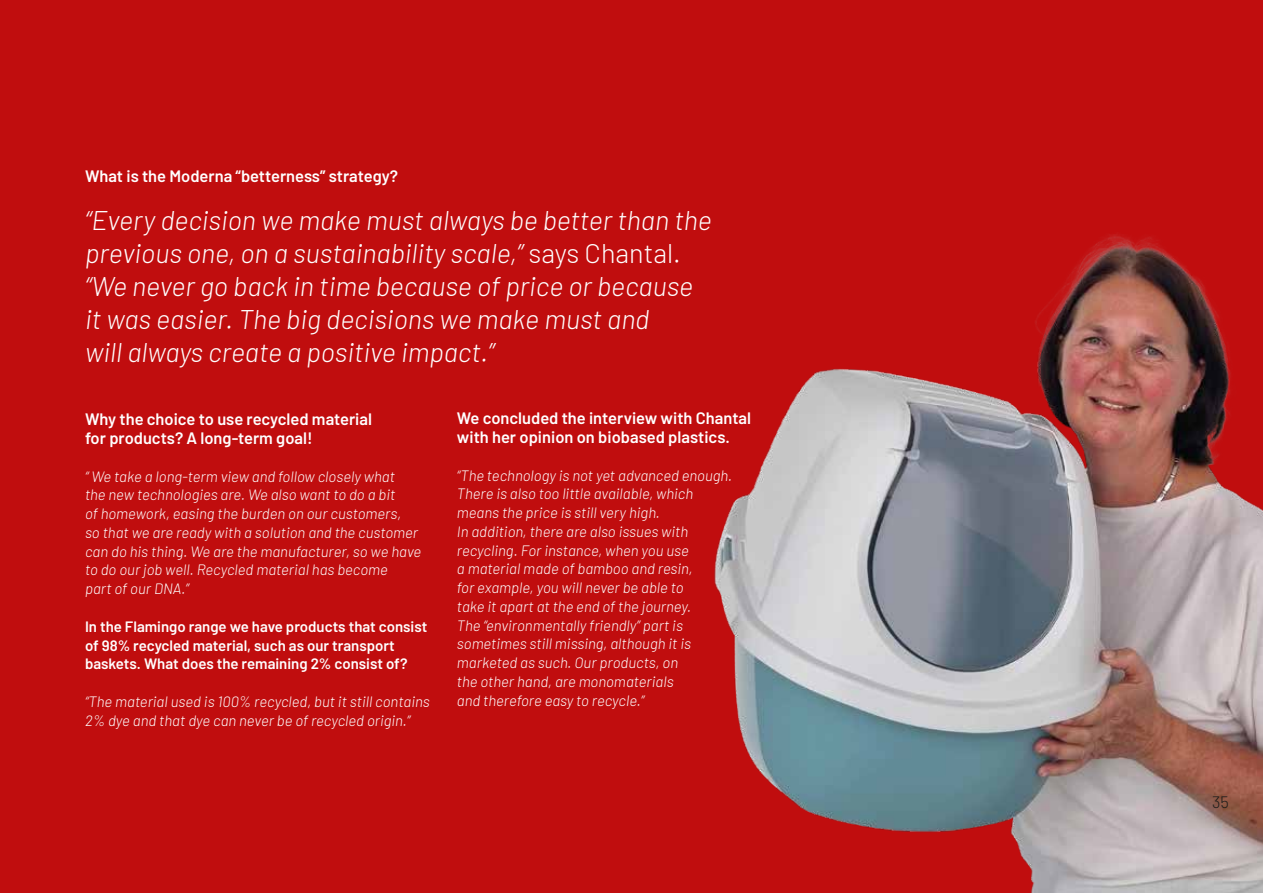
<style>
.page{position:relative;width:1263px;height:893px;background:#c00d0e}
.page>*{position:absolute;margin:0;border:0;box-sizing:border-box;transform-origin:0 0}
.t1{font:italic 300 27px/33px "Barlow";color:#fff}
.t2{font:600 16.5px/18.8px "Barlow";color:#fff}
.t3{font:300 16.5px "Barlow";color:#1d1d1b}
.t4{font:italic 300 15px/18.8px "Barlow";color:#fff}
.t5{font:600 15px/18.8px "Barlow";color:#fff}
.s1{font-style:normal}
</style>
<div class="page">
<img style="left:714px;top:234px;width:549px;height:659px">
<p class="t2" style="left:85px;top:165px;width:314px">What is the Moderna “betterness” strategy?</p>
<p class="t1" style="left:85px;top:202px;width:628px">“Every decision we make must always be better than the previous one, on a sustainability scale,” <span class="s1">says Chantal. </span>“We never go back in time because of price or because it was easier. The big decisions we make must and<br>will always create a positive impact.”</p>
<p class="t2" style="left:85px;top:409px;width:288px">Why the choice to use recycled material for products? A long-term goal!</p>
<p class="t4" style="left:85px;top:466px;width:338px">“ We take a long-term view and follow closely what<br>the new technologies are. We also want to do a bit<br>of homework, easing the burden on our customers,<br>so that we are ready with a solution and the customer can do his thing. We are the manufacturer, so we have to do our job well. Recycled material has become<br>part of our DNA.”</p>
<p class="t5" style="left:85px;top:616px;width:344px">In the Flamingo range we have products that consist of 98% recycled material, such as our transport baskets. What does the remaining 2% consist of?</p>
<p class="t4" style="left:85px;top:691px;width:346px">“The material used is 100% recycled, but it still contains<br>2% dye and that dye can never be of recycled origin.”</p>
<p class="t2" style="left:457px;top:408px;width:296px">We concluded the interview with Chantal with her opinion on biobased plastics.</p>
<p class="t4" style="left:457px;top:465px;width:277px">“The technology is not yet advanced enough.<br>There is also too little available, which means the price is still very high.<br>In addition, there are also issues with recycling. For instance, when you use<br>a material made of bamboo and resin,<br>for example, you will never be able to<br>take it apart at the end of the journey.<br>The “environmentally friendly” part is sometimes still missing, although it is marketed as such. Our products, on<br>the other hand, are monomaterials<br>and therefore easy to recycle.”</p>
<p class="t3" style="left:1212px;top:790px;width:18px">35</p>
</div>
